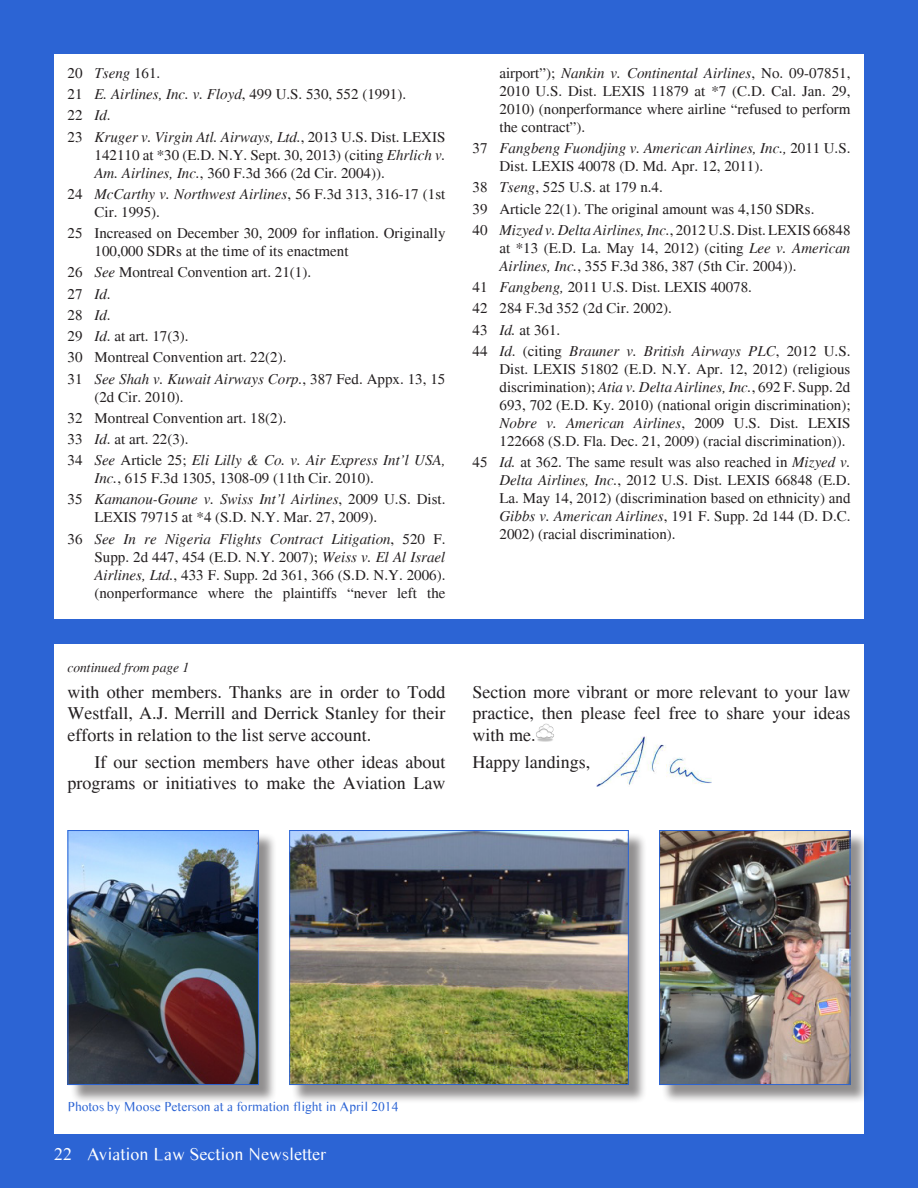
<style>
.page{position:relative;width:918px;height:1188px;background:#2c64d4}
.page>*{position:absolute;margin:0;border:0;box-sizing:border-box;transform-origin:0 0}
.t1{font:18px/21.6px "Times";color:#231f20;text-align:justify}
.t2{font:18px "Times Sans Serif";color:#fff}
.Endnotes{font:15px/18px "Times";color:#231f20;text-align:justify}
.t3{font:13.5px "Times Sans Serif";color:#2c64d4}
.t4{font:italic 13.5px "Times";color:#231f20}
.s1{font-style:italic}
</style>
<div class="page">
<div style="left:54px;top:54px;width:810px;height:565px;background:#fff"></div>
<div style="left:54px;top:645px;width:810px;height:489px;background:#fff"></div>
<img style="left:596px;top:736px;width:116px;height:51px">
<img style="left:536px;top:723px;width:18px;height:18px">
<div style="left:70px;top:832px;width:208px;height:271px;background:#231f20;opacity:.5"></div>
<img style="left:70px;top:832px;width:187px;height:251px">
<div style="left:68px;top:830px;width:191px;height:255px;border:1px solid #2c64d4"></div>
<div style="left:291px;top:832px;width:356px;height:271px;background:#231f20;opacity:.5"></div>
<img style="left:291px;top:832px;width:336px;height:251px">
<div style="left:289px;top:830px;width:340px;height:255px;border:1px solid #2c64d4"></div>
<div style="left:661px;top:832px;width:208px;height:271px;background:#231f20;opacity:.5"></div>
<img style="left:661px;top:832px;width:187px;height:251px">
<div style="left:659px;top:830px;width:191px;height:255px;border:1px solid #2c64d4"></div>
<p class="Endnotes" style="left:68px;top:64px;width:94px">20 <span class="s1">Tseng</span> 161.</p>
<p class="Endnotes" style="left:68px;top:85px;width:340px">21 <span class="s1">E. Airlines, Inc. v. Floyd</span>, 499 U.S. 530, 552 (1991).</p>
<p class="Endnotes" style="left:68px;top:107px;width:45px">22 <span class="s1">Id</span>.</p>
<p class="Endnotes" style="left:94px;top:128px;width:353px;text-indent:-27px">23 <span class="s1">Kruger v. Virgin Atl. Airways, Ltd.</span>, 2013 U.S. Dist. LEXIS 142110 at *30 (E.D. N.Y. Sept. 30, 2013) (citing <span class="s1">Ehrlich v.<br>Am. Airlines, Inc.</span>, 360 F.3d 366 (2d Cir. 2004)).</p>
<p class="Endnotes" style="left:94px;top:185px;width:352px;text-indent:-27px">24 <span class="s1">McCarthy v. Northwest Airlines</span>, 56 F.3d 313, 316-17 (1st<br>Cir. 1995).</p>
<p class="Endnotes" style="left:94px;top:224px;width:352px;text-indent:-27px">25 Increased on December 30, 2009 for inflation. Originally<br>100,000 SDRs at the time of its enactment</p>
<p class="Endnotes" style="left:68px;top:263px;width:245px">26 <span class="s1">See</span> Montreal Convention art. 21(1).</p>
<p class="Endnotes" style="left:68px;top:285px;width:45px">27 <span class="s1">Id</span>.</p>
<p class="Endnotes" style="left:68px;top:306px;width:45px">28 <span class="s1">Id</span>.</p>
<p class="Endnotes" style="left:68px;top:327px;width:123px">29 <span class="s1">Id</span>. at art. 17(3).</p>
<p class="Endnotes" style="left:68px;top:348px;width:221px">30 Montreal Convention art. 22(2).</p>
<p class="Endnotes" style="left:94px;top:370px;width:352px;text-indent:-27px">31 <span class="s1">See Shah v. Kuwait Airways Corp.</span>, 387 Fed. Appx. 13, 15 (2d Cir. 2010).</p>
<p class="Endnotes" style="left:68px;top:409px;width:221px">32 Montreal Convention art. 18(2).</p>
<p class="Endnotes" style="left:68px;top:430px;width:123px">33 <span class="s1">Id</span>. at art. 22(3).</p>
<p class="Endnotes" style="left:94px;top:451px;width:352px;text-indent:-27px">34 <span class="s1">See</span> Article 25; <span class="s1">Eli Lilly &amp; Co. v. Air Express Int’l USA,<br>Inc.</span>, 615 F.3d 1305, 1308-09 (11th Cir. 2010).</p>
<p class="Endnotes" style="left:94px;top:491px;width:352px;text-indent:-27px">35 <span class="s1">Kamanou-Goune v. Swiss Int’l Airlines</span>, 2009 U.S. Dist.<br>LEXIS 79715 at *4 (S.D. N.Y. Mar. 27, 2009).</p>
<p class="Endnotes" style="left:94px;top:530px;width:353px;text-indent:-27px">36 <span class="s1">See In re Nigeria Flights Contract Litigation</span>, 520 F.<br>Supp. 2d 447, 454 (E.D. N.Y. 2007); <span class="s1">Weiss v. El Al Israel Airlines, Ltd.</span>, 433 F. Supp. 2d 361, 366 (S.D. N.Y. 2006). (nonperformance where the plaintiffs “never left the</p>
<p class="t4" style="left:68px;top:660px;width:123px">continued from page 1</p>
<p class="t1" style="left:68px;top:681px;width:380px">with other members. Thanks are in order to Todd Westfall, A.J. Merrill and Derrick Stanley for their efforts in relation to the list serve account.</p>
<p class="t1" style="left:68px;top:751px;width:380px;text-align:right">If our section members have other ideas about programs or initiatives to make the Aviation Law</p>
<p class="Endnotes" style="left:500px;top:64px;width:353px">airport”); <span class="s1">Nankin v. Continental Airlines</span>, No. 09-07851, 2010 U.S. Dist. LEXIS 11879 at *7 (C.D. Cal. Jan. 29, 2010) (nonperformance where airline “refused to perform the contract”).</p>
<p class="Endnotes" style="left:500px;top:139px;width:352px;text-indent:-27px">37 <span class="s1">Fangbeng Fuondjing v. American Airlines, Inc.,</span> 2011 U.S.<br>Dist. LEXIS 40078 (D. Md. Apr. 12, 2011).</p>
<p class="Endnotes" style="left:473px;top:179px;width:192px">38 <span class="s1">Tseng</span>, 525 U.S. at 179 n.4.</p>
<p class="Endnotes" style="left:473px;top:200px;width:343px">39 Article 22(1). The original amount was 4,150 SDRs.</p>
<p class="Endnotes" style="left:500px;top:221px;width:353px;text-indent:-27px">40 <span class="s1">Mizyed v. Delta Airlines, Inc.</span>, 2012 U.S. Dist. LEXIS 66848 at *13 (E.D. La. May 14, 2012) (citing <span class="s1">Lee v. American Airlines, Inc.</span>, 355 F.3d 386, 387 (5th Cir. 2004)).</p>
<p class="Endnotes" style="left:473px;top:278px;width:281px">41 <span class="s1">Fangbeng,</span> 2011 U.S. Dist. LEXIS 40078.</p>
<p class="Endnotes" style="left:473px;top:299px;width:201px">42 284 F.3d 352 (2d Cir. 2002).</p>
<p class="Endnotes" style="left:473px;top:321px;width:89px">43 <span class="s1">Id.</span> at 361.</p>
<p class="Endnotes" style="left:500px;top:342px;width:353px;text-indent:-27px">44 <span class="s1">Id</span>. (citing <span class="s1">Brauner v. British Airways PLC</span>, 2012 U.S.<br>Dist. LEXIS 51802 (E.D. N.Y. Apr. 12, 2012) (religious discrimination); <span class="s1">Atia v. Delta Airlines, Inc.</span>, 692 F. Supp. 2d 693, 702 (E.D. Ky. 2010) (national origin discrimination); <span class="s1">Nobre v. American Airlines</span>, 2009 U.S. Dist. LEXIS 122668 (S.D. Fla. Dec. 21, 2009) (racial discrimination)).</p>
<p class="Endnotes" style="left:500px;top:453px;width:353px;text-indent:-27px">45 <span class="s1">Id.</span> at 362. The same result was also reached in <span class="s1">Mizyed v.<br>Delta Airlines, Inc.</span>, 2012 U.S. Dist. LEXIS 66848 (E.D.<br>La. May 14, 2012) (discrimination based on ethnicity) and <span class="s1">Gibbs v. American Airlines</span>, 191 F. Supp. 2d 144 (D. D.C.<br>2002) (racial discrimination).</p>
<p class="t1" style="left:472px;top:681px;width:380px">Section more vibrant or more relevant to your law practice, then please feel free to share your ideas with me.</p>
<p class="t1" style="left:472px;top:752px;width:119px">Happy landings,</p>
<p class="t3" style="left:68px;top:1097px;width:332px">Photos by Moose Peterson at a formation flight in April 2014</p>
<p class="t2" style="left:54px;top:1142px;width:274px">22 Aviation Law Section Newsletter</p>
</div>
